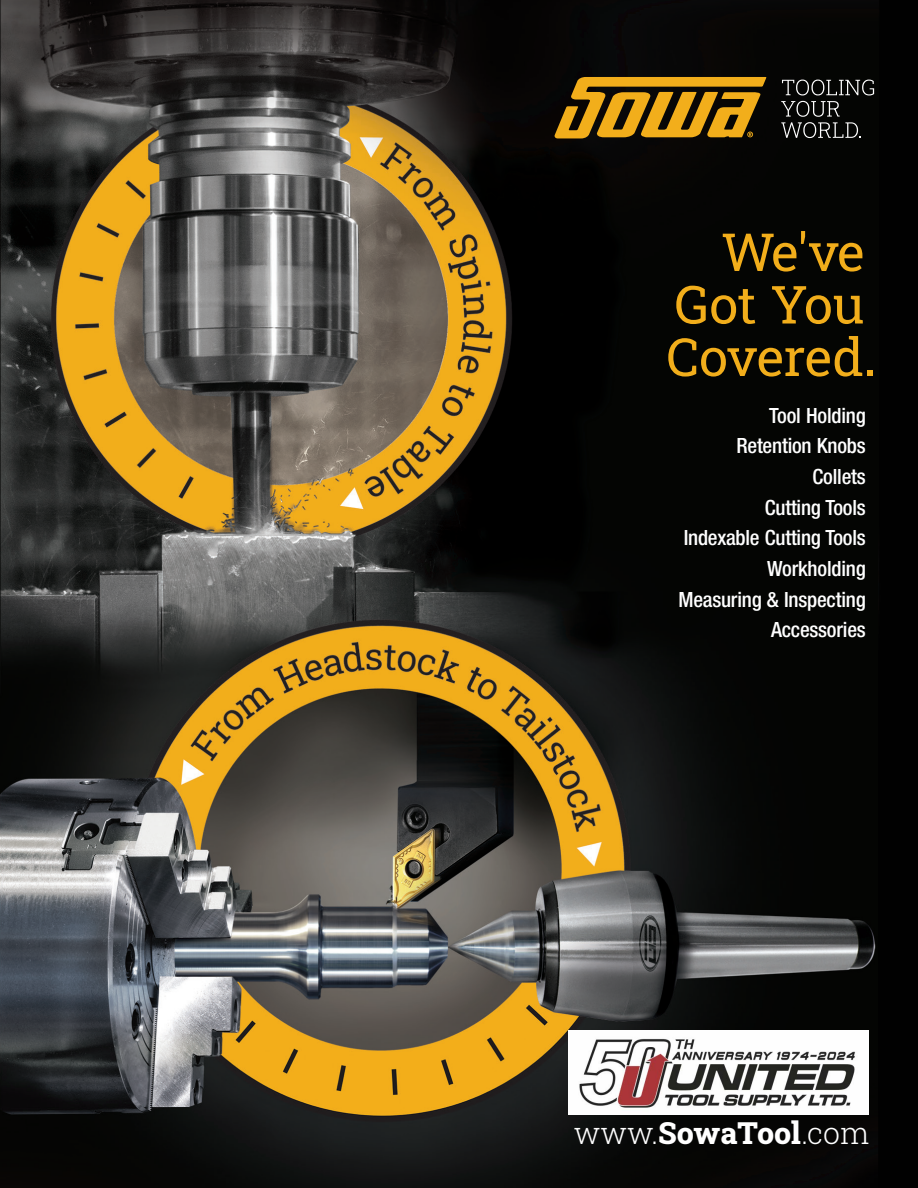
<style>
.page{position:relative;width:918px;height:1188px;background:#fff}
.page>*{position:absolute;margin:0;border:0;box-sizing:border-box;transform-origin:0 0}
.t1{font:52.5px "Roboto Slab";letter-spacing:-.01em;color:#f2ae1b}
.t2{font:300 30.3px "Roboto Slab";color:#fff}
.t3{font:500 condensed 21px "Helvetica Neue LT Pro";letter-spacing:-.01em;color:#fff}
.s1{font-weight:800}
</style>
<div class="page">
<img style="left:0;top:0;width:918px;height:1188px">
<svg style="left:782px;top:80px;width:92px;height:15px"></svg>
<svg style="left:781px;top:101px;width:80px;height:37px;background:#2d2e2c"></svg>
<svg style="left:555px;top:77px;width:211px;height:61px;background:#956b12"></svg>
<img style="left:568px;top:1031px;width:301px;height:84px">
<p class="t1" style="left:721px;top:216px;width:145px">We've</p>
<p class="t1" style="left:674px;top:268px;width:192px">Got You</p>
<p class="t1" style="left:666px;top:321px;width:212px">Covered.</p>
<p class="t3" style="left:769px;top:402px;width:98px">Tool Holding</p>
<p class="t3" style="left:736px;top:433px;width:131px">Retention Knobs</p>
<p class="t3" style="left:813px;top:464px;width:55px">Collets</p>
<p class="t3" style="left:765px;top:495px;width:103px">Cutting Tools</p>
<p class="t3" style="left:684px;top:525px;width:184px">Indexable Cutting Tools</p>
<p class="t3" style="left:767px;top:556px;width:100px">Workholding</p>
<p class="t3" style="left:678px;top:587px;width:189px">Measuring &amp; Inspecting</p>
<p class="t3" style="left:771px;top:617px;width:96px">Accessories</p>
<p class="t2" style="left:574px;top:1113px;width:297px">www.<span class="s1">SowaTool</span>.com</p>
</div>
